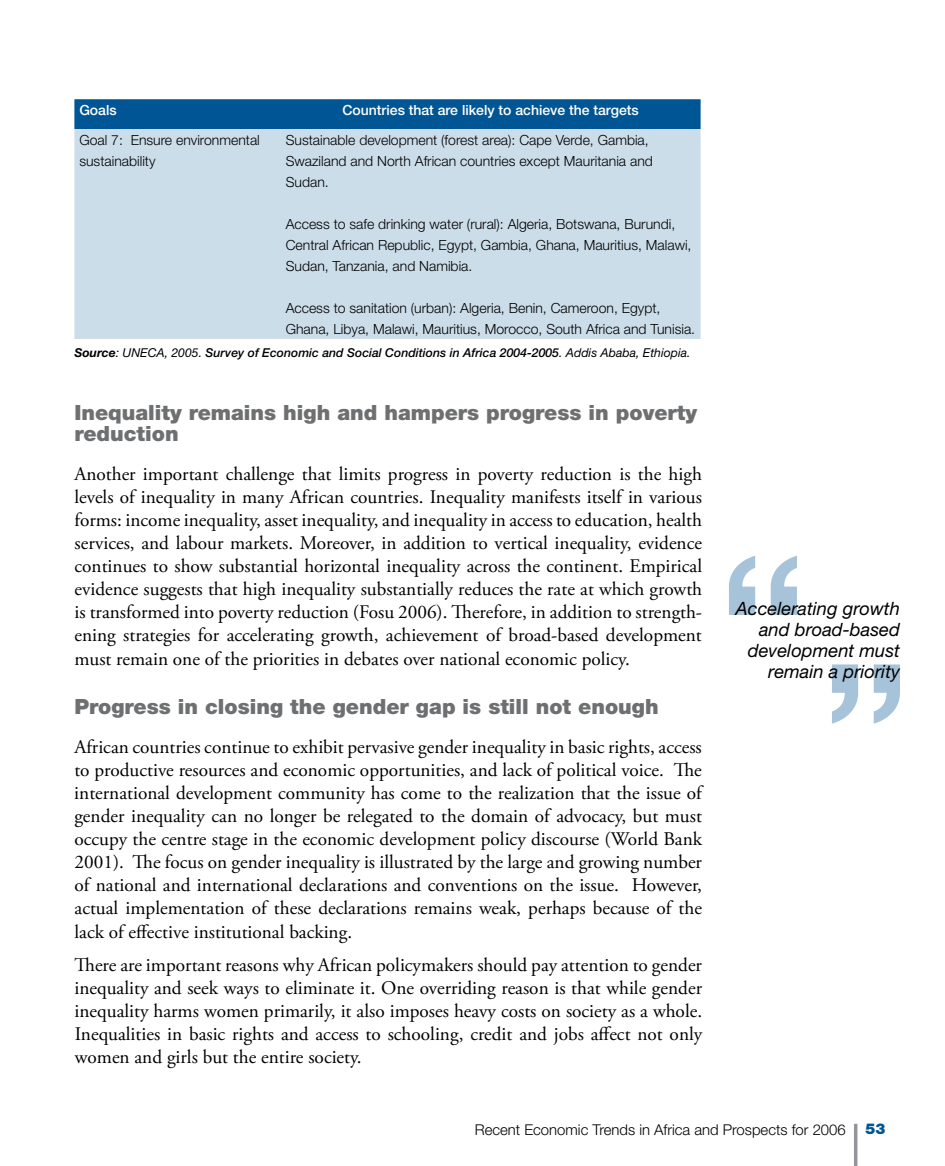
<style>
.page{position:relative;width:945px;height:1166px;background:#fff}
.page>*{position:absolute;margin:0;border:0;box-sizing:border-box;transform-origin:0 0}
.t1{font:900 21px/21px "Helvetica Neue";color:#6d6f71}
.t2{font:19.25px/23.1px "Adobe Garamond Pro";color:#000;text-align:justify}
.t3{font:italic 18.38px/21px "Helvetica Neue";color:#000;text-align:right}
.t4{font:300 14.88px "Helvetica Neue";color:#000}
.t5{font:900 14.88px "Helvetica Neue";color:#005595}
.t6{font:300 14px/21px "Helvetica Neue";color:#000}
.t7{font:500 14px "Helvetica Neue";color:#fff}
.t8{font:italic 500 12.25px "Helvetica Neue";color:#000}
.s1{font-weight:700}
.s2{font-weight:400}
</style>
<div class="page">
<hr style="left:854px;top:1124px;width:3px;height:42px;background:#939598">
<div style="left:74px;top:99px;width:627px;height:30px;background:#005595"></div>
<div style="left:74px;top:129px;width:627px;height:210px;background:#ccddea"></div>
<svg style="left:729px;top:556px;width:68px;height:59px"></svg>
<svg style="left:832px;top:664px;width:68px;height:60px"></svg>
<p class="t7" style="left:79px;top:102px;width:39px">Goals</p>
<p class="t7" style="left:342px;top:102px;width:298px">Countries that are likely to achieve the targets</p>
<p class="t6" style="left:79px;top:129px;width:182px">Goal 7: Ensure environmental sustainability</p>
<p class="t6" style="left:286px;top:129px;width:369px">Sustainable development (forest area): Cape Verde, Gambia,<br>Swaziland and North African countries except Mauritania and<br>Sudan.</p>
<p class="t6" style="left:286px;top:213px;width:407px">Access to safe drinking water (rural): Algeria, Botswana, Burundi,<br>Central African Republic, Egypt, Gambia, Ghana, Mauritius, Malawi,<br>Sudan, Tanzania, and Namibia.</p>
<p class="t6" style="left:286px;top:297px;width:411px">Access to sanitation (urban): Algeria, Benin, Cameroon, Egypt,<br>Ghana, Libya, Malawi, Mauritius, Morocco, South Africa and Tunisia.</p>
<p class="t8" style="left:74px;top:345px;width:618px"><span class="s1">Source</span><span class="s2">: UNECA, 2005.</span> Survey of Economic and Social Conditions in Africa 2004-2005<span class="s2">. Addis Ababa, Ethiopia.</span></p>
<p class="t1" style="left:74px;top:402px;width:624px">Inequality remains high and hampers progress in poverty reduction</p>
<p class="t2" style="left:74px;top:463px;width:629px">Another important challenge that limits progress in poverty reduction is the high levels of inequality in many African countries. Inequality manifests itself in various forms: income inequality, asset inequality, and inequality in access to education, health services, and labour markets. Moreover, in addition to vertical inequality, evidence continues to show substantial horizontal inequality across the continent. Empirical evidence suggests that high inequality substantially reduces the rate at which growth is transformed into poverty reduction (Fosu 2006). Therefore, in addition to strength&shy;ening strategies for accelerating growth, achievement of broad-based development must remain one of the priorities in debates over national economic policy.</p>
<p class="t1" style="left:74px;top:696px;width:586px">Progress in closing the gender gap is still not enough</p>
<p class="t2" style="left:74px;top:736px;width:629px">African countries continue to exhibit pervasive gender inequality in basic rights, access to productive resources and economic opportunities, and lack of political voice. The international development community has come to the realization that the issue of gender inequality can no longer be relegated to the domain of advocacy, but must occupy the centre stage in the economic development policy discourse (World Bank 2001). The focus on gender inequality is illustrated by the large and growing number of national and international declarations and conventions on the issue. However, actual implementation of these declarations remains weak, perhaps because of the lack of effective institutional backing.</p>
<p class="t2" style="left:75px;top:953px;width:629px">There are important reasons why African policymakers should pay attention to gender inequality and seek ways to eliminate it. One overriding reason is that while gender inequality harms women primarily, it also imposes heavy costs on society as a whole.<br>Inequalities in basic rights and access to schooling, credit and jobs affect not only women and girls but the entire society.</p>
<p class="t3" style="left:736px;top:598px;width:166px">Accelerating growth and broad-based development must remain a priority</p>
<p class="t4" style="left:475px;top:1120px;width:372px">Recent Economic Trends in Africa and Prospects for 2006</p>
<p class="t5" style="left:866px;top:1120px;width:11px">53</p>
</div>
